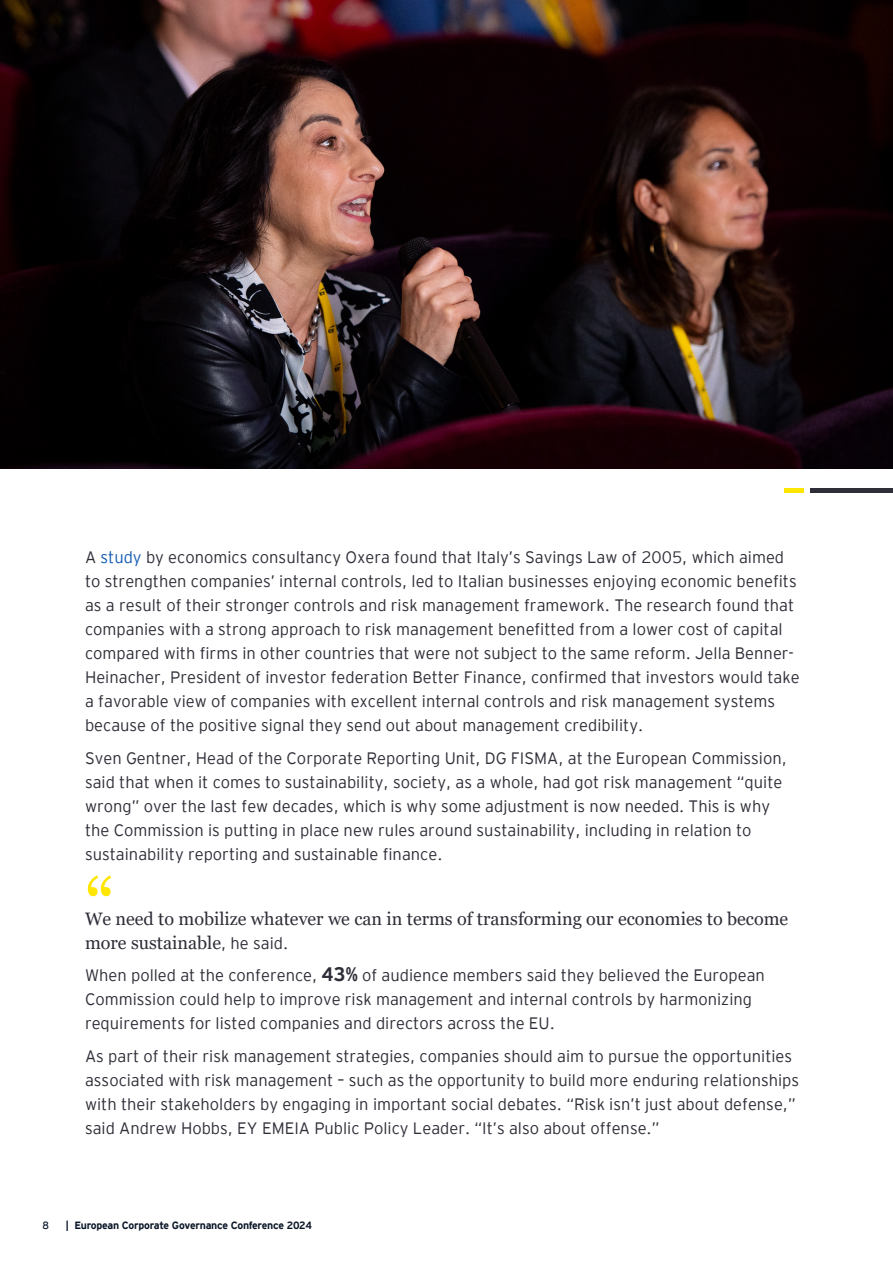
<style>
.page{position:relative;width:893px;height:1263px;background:#fff}
.page>*{position:absolute;margin:0;border:0;box-sizing:border-box;transform-origin:0 0}
.t1{font:79.2px "Georgia";color:#ffe600;scale:.91 1}
.t2{font:18px/24px "Georgia";color:#2e2e38}
.t3{font:300 16.5px/24px "EY Interstate";color:#2e2e38}
.t4{font:700 10.5px "EY Interstate";letter-spacing:-.02em;color:#0a1627}
.t5{font:10.5px "EY Interstate";color:#0a1627}
.s1{color:#155cb4}
.s2{font-family:"EY Interstate";font-weight:300;font-size:16.5px}
.s3{font-weight:700;font-size:19.5px}
</style>
<div class="page">
<div style="left:810px;top:488px;width:83px;height:5px;background:#2e2e38"></div>
<div style="left:784px;top:488px;width:19px;height:5px;background:#ffe600"></div>
<img style="left:0;top:0;width:893px;height:469px">
<p class="t3" style="left:85px;top:544px;width:716px">A <span class="s1">study</span> by economics consultancy Oxera found that Italy’s Savings Law of 2005, which aimed to strengthen companies’ internal controls, led to Italian businesses enjoying economic benefits as a result of their stronger controls and risk management framework. The research found that companies with a strong approach to risk management benefitted from a lower cost of capital compared with firms in other countries that were not subject to the same reform. Jella Benner-Heinacher, President of investor federation Better Finance, confirmed that investors would take a favorable view of companies with excellent internal controls and risk management systems because of the positive signal they send out about management credibility.</p>
<p class="t3" style="left:85px;top:745px;width:703px">Sven Gentner, Head of the Corporate Reporting Unit, DG FISMA, at the European Commission, said that when it comes to sustainability, society, as a whole, had got risk management “quite wrong” over the last few decades, which is why some adjustment is now needed. This is why the Commission is putting in place new rules around sustainability, including in relation to sustainability reporting and sustainable finance.</p>
<h1 class="t1" style="left:85px;top:859px;width:34px">“</h1>
<p class="t2" style="left:85px;top:907px;width:705px">We need to mobilize whatever we can in terms of transforming our economies to become more sustainable<span class="s2">, he said.</span></p>
<p class="t3" style="left:85px;top:962px;width:681px">When polled at the conference, <span class="s3">43%</span> of audience members said they believed the European<br>Commission could help to improve risk management and internal controls by harmonizing requirements for listed companies and directors across the EU.</p>
<p class="t3" style="left:85px;top:1043px;width:716px">As part of their risk management strategies, companies should aim to pursue the opportunities associated with risk management – such as the opportunity to build more enduring relationships with their stakeholders by engaging in important social debates. “Risk isn’t just about defense,” said Andrew Hobbs, EY EMEIA Public Policy Leader. “It’s also about offense.”</p>
<p class="t5" style="left:43px;top:1218px;width:8px">8</p>
<p class="t4" style="left:66px;top:1217px;width:248px">| European Corporate Governance Conference 2024</p>
</div>
